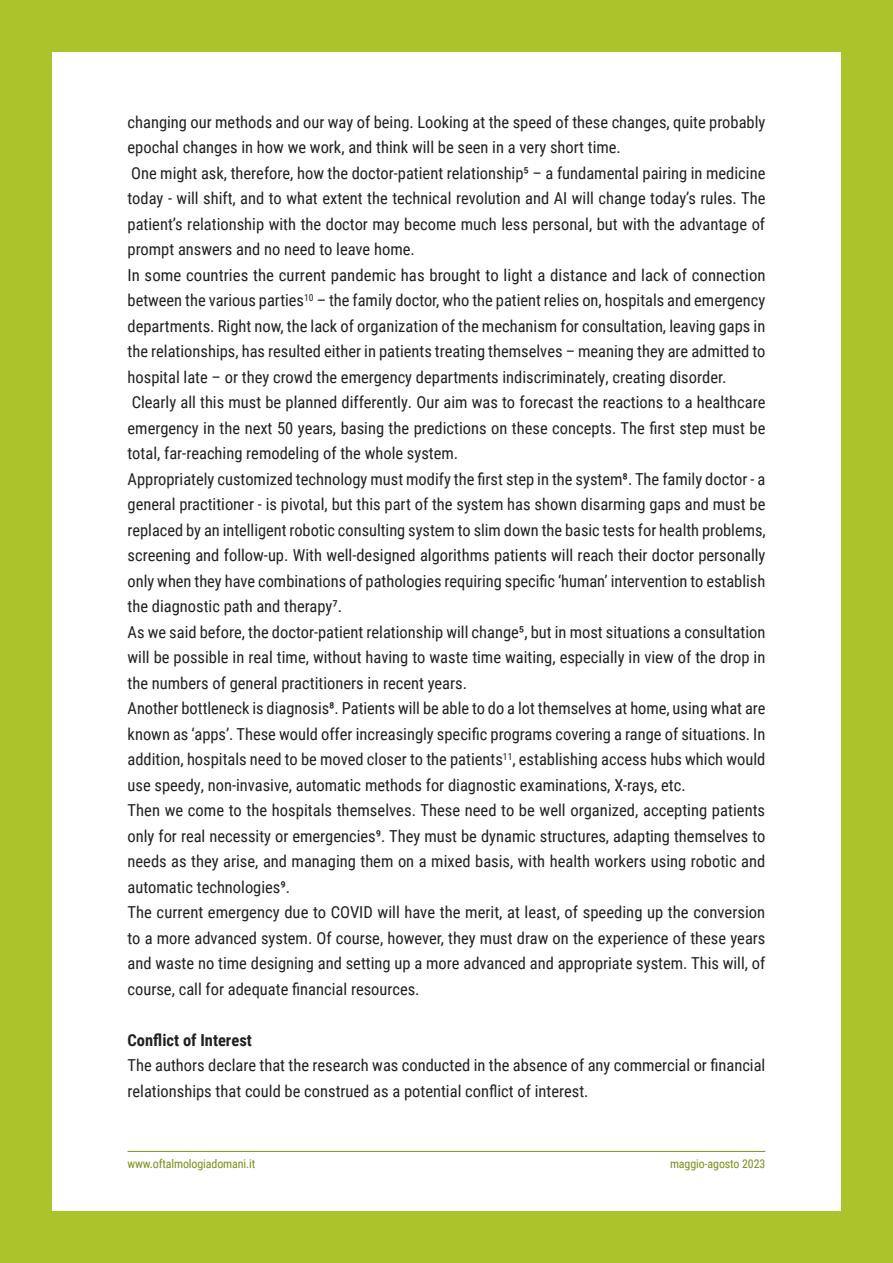
<style>
.page{position:relative;width:893px;height:1263px;background:#fff}
.page>*{position:absolute;margin:0;border:0;box-sizing:border-box;transform-origin:0 0}
.t1{font:16.5px/25.5px "Roboto Condensed";color:#231f20}
.t2{font:700 16.5px "Roboto Condensed";color:#231f20}
.t3{font:12px "Roboto Condensed";letter-spacing:-.01em;color:#7a8f1c}
</style>
<div class="page">
<hr style="left:128px;top:1151px;width:637px;height:1px;background:#7a8f1c">
<div style="left:0;top:0;width:893px;height:51px;background:#acc32b"></div>
<div style="left:0;top:0;width:51px;height:1263px;background:#acc32b"></div>
<div style="left:842px;top:0;width:51px;height:1263px;background:#acc32b"></div>
<div style="left:0;top:1212px;width:893px;height:51px;background:#acc32b"></div>
<p class="t1" style="left:128px;top:108px;width:640px">changing our methods and our way of being. Looking at the speed of these changes, quite probably epochal changes in how we work, and think will be seen in a very short time.<br>One might ask, therefore, how the doctor-patient relationship5 – a fundamental pairing in medicine today - will shift, and to what extent the technical revolution and AI will change today’s rules. The patient’s relationship with the doctor may become much less personal, but with the advantage of prompt answers and no need to leave home.<br>In some countries the current pandemic has brought to light a distance and lack of connection between the various parties<sup>10</sup> – the family doctor, who the patient relies on, hospitals and emergency departments. Right now, the lack of organization of the mechanism for consultation, leaving gaps in the relationships, has resulted either in patients treating themselves – meaning they are admitted to hospital late – or they crowd the emergency departments indiscriminately, creating disorder.<br>Clearly all this must be planned differently. Our aim was to forecast the reactions to a healthcare emergency in the next 50 years, basing the predictions on these concepts. The first step must be total, far-reaching remodeling of the whole system.<br>Appropriately customized technology must modify the first step in the system8. The family doctor - a general practitioner - is pivotal, but this part of the system has shown disarming gaps and must be replaced by an intelligent robotic consulting system to slim down the basic tests for health problems, screening and follow-up. With well-designed algorithms patients will reach their doctor personally only when they have combinations of pathologies requiring specific ‘human’ intervention to establish the diagnostic path and therapy7.<br>As we said before, the doctor-patient relationship will change5, but in most situations a consultation will be possible in real time, without having to waste time waiting, especially in view of the drop in the numbers of general practitioners in recent years.<br>Another bottleneck is diagnosis8. Patients will be able to do a lot themselves at home, using what are known as ‘apps’. These would offer increasingly specific programs covering a range of situations. In addition, hospitals need to be moved closer to the patients<sup>11</sup>, establishing access hubs which would use speedy, non-invasive, automatic methods for diagnostic examinations, X-rays, etc.<br>Then we come to the hospitals themselves. These need to be well organized, accepting patients only for real necessity or emergencies9. They must be dynamic structures, adapting themselves to needs as they arise, and managing them on a mixed basis, with health workers using robotic and automatic technologies9.<br>The current emergency due to COVID will have the merit, at least, of speeding up the conversion to a more advanced system. Of course, however, they must draw on the experience of these years and waste no time designing and setting up a more advanced and appropriate system. This will, of course, call for adequate financial resources.</p>
<p class="t2" style="left:128px;top:1028px;width:126px">Conflict of Interest</p>
<p class="t1" style="left:128px;top:1052px;width:639px">The authors declare that the research was conducted in the absence of any commercial or financial relationships that could be construed as a potential conflict of interest.</p>
<p class="t3" style="left:128px;top:1156px;width:129px">www.oftalmologiadomani.it</p>
<p class="t3" style="left:670px;top:1156px;width:97px">maggio-agosto 2023</p>
</div>
